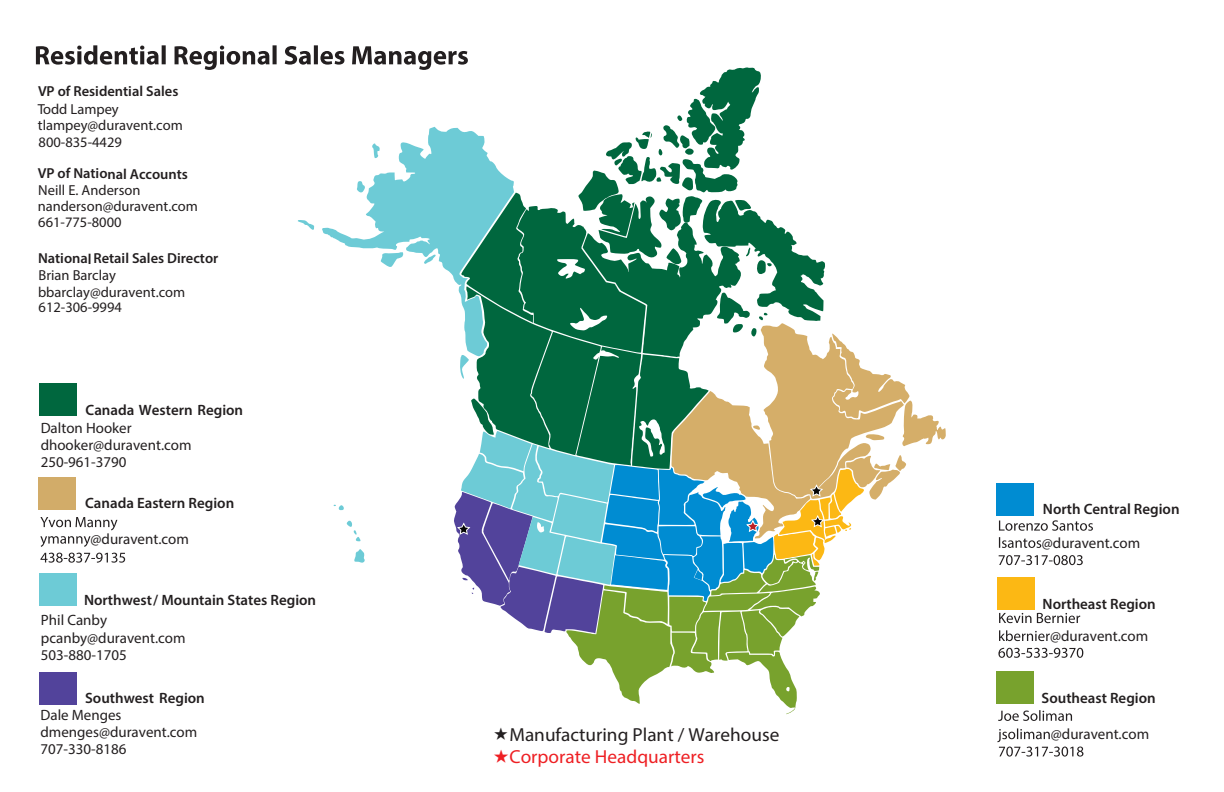
<style>
.page{position:relative;width:1224px;height:792px;background:#fff}
.page>*{position:absolute;margin:0;border:0;box-sizing:border-box;transform-origin:0 0}
.t1{font:18.9px "Myriad Pro";color:#231f20}
.t2{font:18.9px "Myriad Pro";color:#ee1f23}
.t3{font:15px/17px "Myriad Pro";color:#231f20}
.t4{font:600 15px "Myriad Pro";color:#231f20}
.t5{font:14.5px/16.1px "Myriad Pro";color:#231f20}
.t6{font:600 14.5px "Myriad Pro";color:#231f20}
</style>
<div class="page">
<svg style="left:36px;top:45px;width:130px;height:20px"></svg>
<svg style="left:175px;top:45px;width:102px;height:25px"></svg>
<div style="left:997px;top:577px;width:38px;height:32px;background:#fcb814"></div>
<div style="left:39px;top:383px;width:37px;height:32px;background:#00673e"></div>
<div style="left:996px;top:483px;width:38px;height:32px;background:#008cd2"></div>
<div style="left:39px;top:672px;width:37px;height:32px;background:#52439b"></div>
<div style="left:39px;top:573px;width:37px;height:32px;background:#6dcbd6"></div>
<div style="left:39px;top:477px;width:37px;height:32px;background:#d2ac69"></div>
<svg style="left:40px;top:517px;width:77px;height:13px"></svg>
<svg style="left:40px;top:536px;width:51px;height:11px"></svg>
<svg style="left:40px;top:553px;width:85px;height:10px"></svg>
<svg style="left:999px;top:520px;width:94px;height:11px"></svg>
<svg style="left:999px;top:537px;width:42px;height:11px"></svg>
<svg style="left:999px;top:555px;width:84px;height:10px"></svg>
<svg style="left:999px;top:613px;width:81px;height:10px"></svg>
<svg style="left:999px;top:630px;width:51px;height:11px"></svg>
<svg style="left:998px;top:648px;width:85px;height:10px"></svg>
<svg style="left:998px;top:710px;width:74px;height:11px"></svg>
<svg style="left:997px;top:728px;width:86px;height:29px"></svg>
<div style="left:997px;top:671px;width:37px;height:32px;background:#78a22d"></div>
<svg style="left:285px;top:45px;width:661px;height:669px"></svg>
<p class="t6" style="left:38px;top:82px;width:142px">VP of Residential Sales</p>
<p class="t5" style="left:38px;top:100px;width:146px;line-height:16.5px">Todd Lampey tlampey@duravent.com<br>800-835-4429</p>
<p class="t6" style="left:38px;top:164px;width:152px">VP of National Accounts</p>
<p class="t5" style="left:38px;top:182px;width:162px">Neill E. Anderson nanderson@duravent.com<br>661-775-8000</p>
<p class="t6" style="left:38px;top:249px;width:182px">National Retail Sales Director</p>
<p class="t5" style="left:38px;top:267px;width:149px">Brian Barclay bbarclay@duravent.com<br>612-306-9994</p>
<p class="t4" style="left:86px;top:400px;width:159px">Canada Western Region</p>
<p class="t3" style="left:41px;top:419px;width:152px">Dalton Hooker dhooker@duravent.com<br>250-961-3790</p>
<p class="t4" style="left:85px;top:493px;width:151px">Canada Eastern Region</p>
<p class="t3" style="left:91px;top:530px;width:100px">@duravent.com</p>
<p class="t4" style="left:84px;top:591px;width:234px">Northwest / Mountain States Region</p>
<p class="t3" style="left:41px;top:611px;width:146px;line-height:17.3px">Phil Canby pcanby@duravent.com<br>503-880-1705</p>
<p class="t4" style="left:85px;top:688px;width:121px">Southwest Region</p>
<p class="t3" style="left:41px;top:706px;width:158px">Dale Menges dmenges@duravent.com<br>707-330-8186</p>
<p class="t1" style="left:509px;top:723px;width:271px">Manufacturing Plant / Warehouse</p>
<p class="t2" style="left:509px;top:745px;width:196px">Corporate Headquarters</p>
<p class="t4" style="left:1043px;top:499px;width:138px">North Central Region</p>
<p class="t3" style="left:1042px;top:534px;width:100px">@duravent.com</p>
<p class="t4" style="left:1043px;top:594px;width:115px">Northeast Region</p>
<p class="t3" style="left:1050px;top:627px;width:100px">@duravent.com</p>
<p class="t4" style="left:1042px;top:688px;width:116px">Southeast Region</p>
<p class="t3" style="left:1051px;top:725px;width:100px">@duravent.com</p>
</div>
